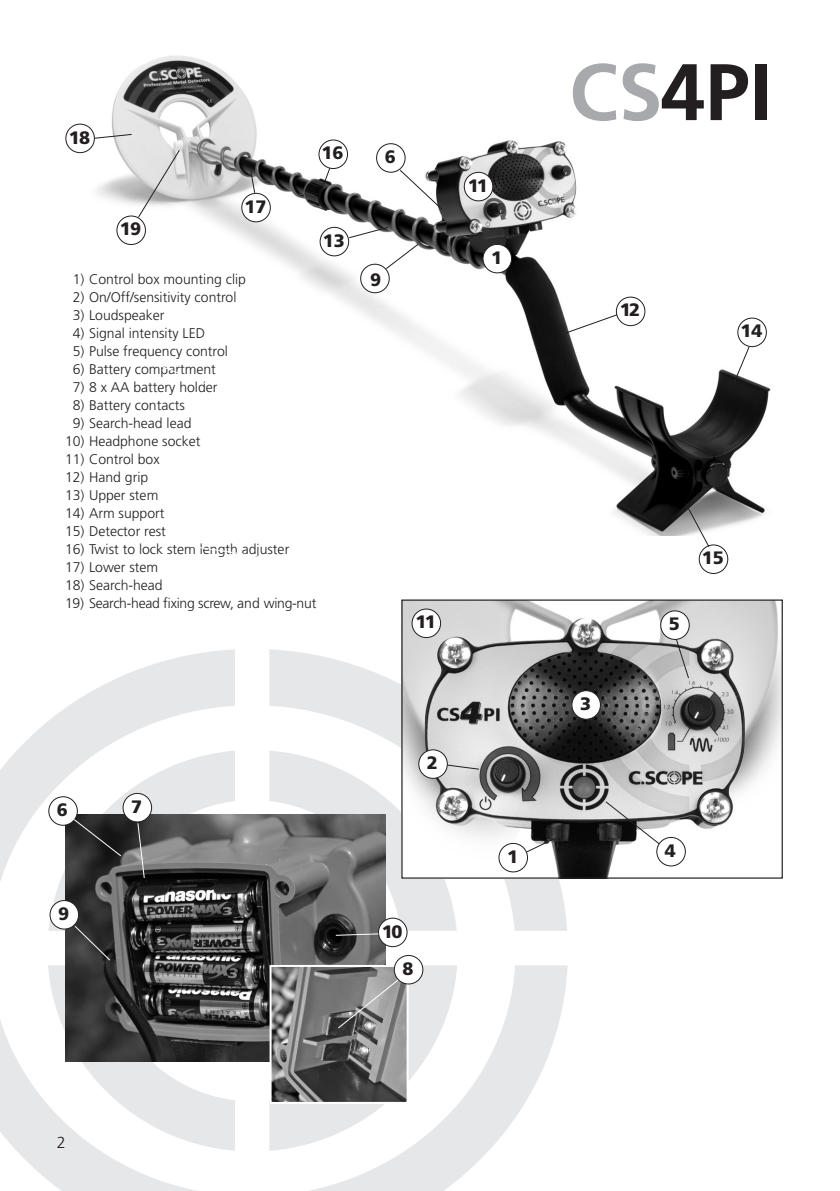
<style>
.page{position:relative;width:840px;height:1191px;background:#fff}
.page>*{position:absolute;margin:0;border:0;box-sizing:border-box;transform-origin:0 0}
.t1{font:700 80px "Frutiger";color:#231f20}
.t2{font:900 18px "Frutiger";letter-spacing:-.05em;color:#231f20}
.t3{font:300 16px "Frutiger";color:#231f20}
.t4{font:300 14px "Frutiger";color:#231f20}
.t5{font:300 14px "Frutiger";letter-spacing:-.02em;color:#231f20}
.s1{color:#a8a9ad}
</style>
<div class="page">
<svg style="left:269px;top:649px;width:298px;height:281px;fill:#e6e7e9"></svg>
<svg style="left:0;top:649px;width:235px;height:232px"></svg>
<svg style="left:0;top:1020px;width:235px;height:171px;fill:#ececee"></svg>
<svg style="left:269px;top:965px;width:298px;height:226px"></svg>
<img style="left:65px;top:55px;width:706px;height:481px">
<img style="left:235px;top:814px;width:150px;height:247px">
<div style="left:737px;top:318px;width:29px;height:28px;background:#fff;border-radius:50%"></div>
<div style="left:737px;top:317px;width:29px;height:30px;border:1px solid #231f20;border-radius:50%"></div>
<svg style="left:140px;top:357px;width:67px;height:28px"></svg>
<div style="left:698px;top:544px;width:29px;height:30px;border:1px solid #231f20;border-radius:50%"></div>
<div style="left:320px;top:227px;width:28px;height:29px;background:#fff;border-radius:50%"></div>
<div style="left:319px;top:227px;width:30px;height:29px;border:1px solid #231f20;border-radius:50%"></div>
<div style="left:482px;top:244px;width:29px;height:29px;background:#fff;border-radius:50%"></div>
<div style="left:482px;top:244px;width:29px;height:29px;border:1px solid #231f20;border-radius:50%"></div>
<div style="left:464px;top:172px;width:28px;height:29px;background:#fff;border-radius:50%"></div>
<div style="left:463px;top:172px;width:30px;height:29px;border:1px solid #231f20;border-radius:50%"></div>
<div style="left:616px;top:297px;width:28px;height:29px;background:#fff;border-radius:50%"></div>
<div style="left:615px;top:297px;width:30px;height:29px;border:1px solid #231f20;border-radius:50%"></div>
<div style="left:376px;top:144px;width:29px;height:28px;background:#fff;border-radius:50%"></div>
<div style="left:376px;top:143px;width:29px;height:30px;border:1px solid #231f20;border-radius:50%"></div>
<div style="left:360px;top:264px;width:29px;height:29px;background:#fff;border-radius:50%"></div>
<div style="left:360px;top:264px;width:29px;height:29px;border:1px solid #231f20;border-radius:50%"></div>
<div style="left:319px;top:140px;width:28px;height:28px;background:#fff;border-radius:50%"></div>
<div style="left:318px;top:139px;width:30px;height:30px;border:1px solid #231f20;border-radius:50%"></div>
<svg style="left:322px;top:167px;width:9px;height:19px"></svg>
<div style="left:242px;top:193px;width:28px;height:29px;background:#fff;border-radius:50%"></div>
<div style="left:241px;top:193px;width:30px;height:29px;border:1px solid #231f20;border-radius:50%"></div>
<svg style="left:249px;top:170px;width:7px;height:24px"></svg>
<div style="left:66px;top:124px;width:28px;height:29px;background:#fff;border-radius:50%"></div>
<div style="left:65px;top:124px;width:30px;height:29px;border:1px solid #231f20;border-radius:50%"></div>
<svg style="left:94px;top:133px;width:39px;height:6px"></svg>
<div style="left:117px;top:216px;width:28px;height:28px;background:#fff;border-radius:50%"></div>
<div style="left:116px;top:215px;width:30px;height:30px;border:1px solid #231f20;border-radius:50%"></div>
<svg style="left:137px;top:149px;width:44px;height:70px"></svg>
<div style="left:378px;top:918px;width:29px;height:28px;background:#fff;border-radius:50%"></div>
<div style="left:378px;top:917px;width:29px;height:30px;border:1px solid #231f20;border-radius:50%"></div>
<svg style="left:48px;top:750px;width:187px;height:400px"></svg>
<svg style="left:732px;top:345px;width:18px;height:38px"></svg>
<svg style="left:683px;top:502px;width:26px;height:46px"></svg>
<svg style="left:563px;top:313px;width:55px;height:21px"></svg>
<svg style="left:398px;top:169px;width:45px;height:42px"></svg>
<svg style="left:348px;top:226px;width:71px;height:44px"></svg>
<div style="left:393px;top:955px;width:30px;height:29px;border:1px solid #231f20;border-radius:50%"></div>
<svg style="left:269px;top:965px;width:188px;height:185px"></svg>
<img style="left:403px;top:601px;width:377px;height:275px">
<div style="left:401px;top:599px;width:381px;height:279px;border:1px solid #231f20"></div>
<svg style="left:269px;top:750px;width:210px;height:186px"></svg>
<svg style="left:604px;top:800px;width:60px;height:48px"></svg>
<svg style="left:673px;top:635px;width:16px;height:44px"></svg>
<div style="left:571px;top:690px;width:29px;height:29px;background:#fff;border-radius:50%"></div>
<div style="left:571px;top:690px;width:29px;height:29px;border:1px solid #231f20;border-radius:50%"></div>
<div style="left:418px;top:750px;width:29px;height:28px;background:#fff;border-radius:50%"></div>
<div style="left:418px;top:749px;width:29px;height:30px;border:1px solid #231f20;border-radius:50%"></div>
<div style="left:656px;top:837px;width:29px;height:29px;background:#fff;border-radius:50%"></div>
<div style="left:656px;top:837px;width:29px;height:29px;border:1px solid #231f20;border-radius:50%"></div>
<div style="left:660px;top:611px;width:28px;height:28px;background:#fff;border-radius:50%"></div>
<div style="left:659px;top:610px;width:30px;height:30px;border:1px solid #231f20;border-radius:50%"></div>
<div style="left:498px;top:843px;width:29px;height:29px;background:#fff;border-radius:50%"></div>
<div style="left:498px;top:843px;width:29px;height:29px;border:1px solid #231f20;border-radius:50%"></div>
<div style="left:412px;top:609px;width:28px;height:28px;background:#fff;border-radius:50%"></div>
<div style="left:411px;top:608px;width:30px;height:30px;border:1px solid #231f20;border-radius:50%"></div>
<svg style="left:525px;top:837px;width:29px;height:16px"></svg>
<p class="t2" style="left:69px;top:126px;width:23px">18</p>
<p class="t2" style="left:120px;top:218px;width:23px">19</p>
<p class="t2" style="left:244px;top:195px;width:24px">17</p>
<p class="t2" style="left:321px;top:142px;width:24px">16</p>
<p class="t2" style="left:322px;top:229px;width:24px">13</p>
<p class="t4" style="left:73px;top:271px;width:175px">1) Control box mounting clip</p>
<p class="t4" style="left:73px;top:289px;width:165px">2) On/Off/sensitivity control</p>
<p class="t4" style="left:73px;top:307px;width:93px">3) Loudspeaker</p>
<p class="t4" style="left:73px;top:325px;width:134px">4) Signal intensity LED</p>
<p class="t4" style="left:73px;top:343px;width:156px">5) Pulse frequency control</p>
<p class="t4" style="left:73px;top:361px;width:144px">6) Battery compartment</p>
<p class="t4" style="left:73px;top:379px;width:146px">7) 8 x AA battery holder</p>
<p class="t4" style="left:73px;top:397px;width:113px">8) Battery contacts</p>
<p class="t4" style="left:73px;top:415px;width:120px">9) Search-head lead</p>
<p class="t4" style="left:65px;top:433px;width:137px">10) Headphone socket</p>
<p class="t4" style="left:65px;top:451px;width:96px">11) Control box</p>
<p class="t4" style="left:65px;top:469px;width:85px">12) Hand grip</p>
<p class="t4" style="left:65px;top:487px;width:95px">13) Upper stem</p>
<p class="t4" style="left:65px;top:505px;width:101px">14) Arm support</p>
<p class="t4" style="left:65px;top:523px;width:102px">15) Detector rest</p>
<p class="t4" style="left:65px;top:541px;width:226px">16) Twist to lock stem length adjuster</p>
<p class="t4" style="left:65px;top:559px;width:95px">17) Lower stem</p>
<p class="t4" style="left:65px;top:577px;width:99px">18) Search-head</p>
<p class="t5" style="left:65px;top:595px;width:253px">19) Search-head fixing screw, and wing-nut</p>
<p class="t2" style="left:384px;top:146px;width:13px">6</p>
<p class="t2" style="left:370px;top:268px;width:13px">9</p>
<p class="t2" style="left:415px;top:611px;width:22px">11</p>
<p class="t2" style="left:467px;top:174px;width:22px">11</p>
<p class="t2" style="left:491px;top:246px;width:13px">1</p>
<p class="t2" style="left:57px;top:799px;width:13px">6</p>
<p class="t2" style="left:131px;top:795px;width:13px">7</p>
<p class="t2" style="left:58px;top:902px;width:13px">9</p>
<p class="t2" style="left:426px;top:752px;width:13px">2</p>
<p class="t2" style="left:381px;top:920px;width:22px">10</p>
<p class="t2" style="left:402px;top:957px;width:13px">8</p>
<p class="t2" style="left:506px;top:845px;width:13px">1</p>
<p class="t1" style="left:568px;top:45px;width:204px"><span class="s1">CS</span>4PI</p>
<p class="t2" style="left:619px;top:299px;width:22px">12</p>
<p class="t2" style="left:740px;top:320px;width:24px">14</p>
<p class="t2" style="left:579px;top:693px;width:13px">3</p>
<p class="t2" style="left:668px;top:613px;width:13px">5</p>
<p class="t2" style="left:701px;top:547px;width:24px">15</p>
<p class="t2" style="left:664px;top:839px;width:13px">4</p>
<p class="t3" style="left:57px;top:1133px;width:10px">2</p>
</div>
